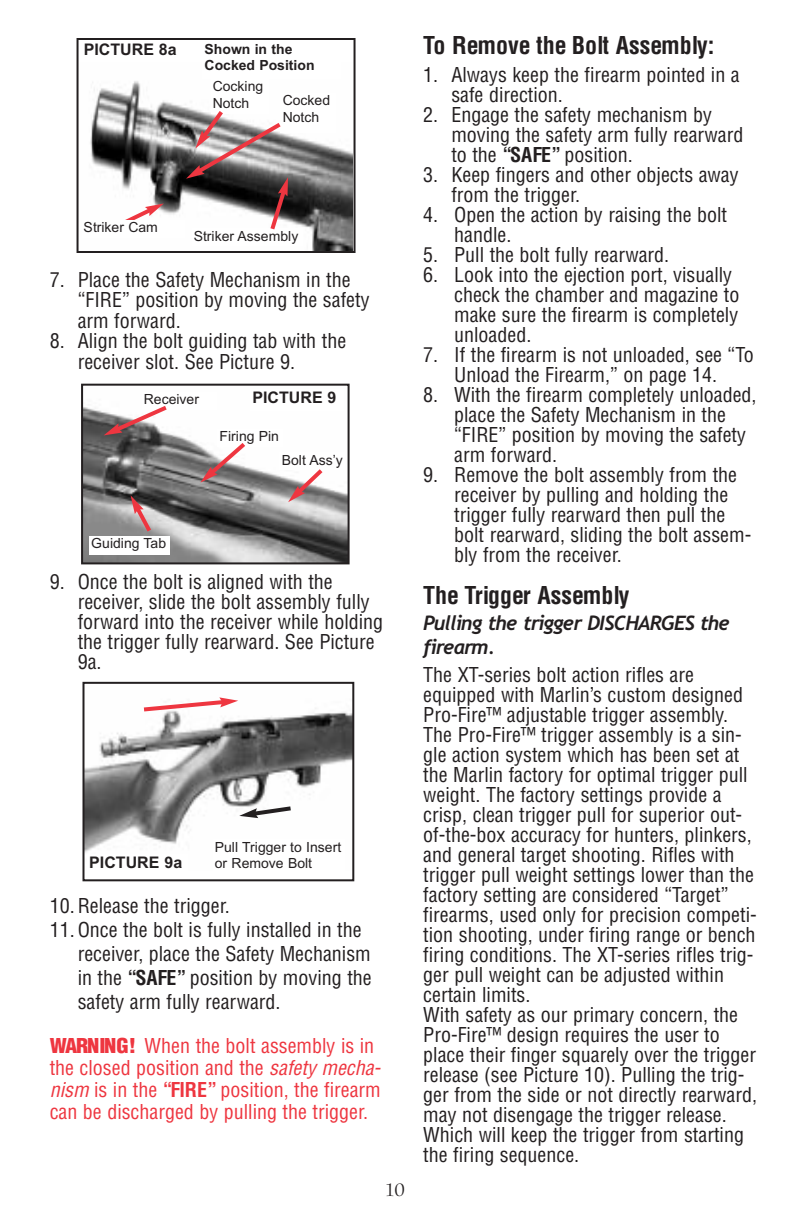
<style>
.page{position:relative;width:792px;height:1224px;background:#fff}
.page>*{position:absolute;margin:0;border:0;box-sizing:border-box;transform-origin:0 0}
.t1{font:700 condensed 24px "Helvetica";color:#231f20}
.t2{font:condensed 20px/20px "Helvetica";color:#231f20}
.t3{font:condensed 20px/22px "Helvetica";color:#ee3640}
.t4{font:italic 700 20px/24.2px "Trebuchet";letter-spacing:-.04em;color:#231f20}
.t5{font:20px "Bernhard Modern";color:#231f20}
.t6{font:700 16px "Arial";color:#231f20}
.t7{font:14px/16.8px "Arial";color:#231f20}
.t8{font:700 14px/16.8px "Arial";color:#231f20}
.s1{font-weight:700}
.s2{font-weight:900}
.s3{font-style:italic}
</style>
<div class="page">
<img style="left:85px;top:712px;width:266px;height:141px">
<div style="left:82px;top:682px;width:272px;height:199px;border:2px solid #231f20"></div>
<div style="left:213px;top:839px;width:131px;height:35px;background:#fff"></div>
<svg style="left:140px;top:697px;width:98px;height:17px"></svg>
<img style="left:90px;top:81px;width:262px;height:169px">
<div style="left:77px;top:38px;width:279px;height:215px;border:2px solid #231f20"></div>
<div style="left:192px;top:229px;width:111px;height:17px;background:#fff"></div>
<div style="left:211px;top:77px;width:58px;height:37px;background:#fff"></div>
<div style="left:281px;top:93px;width:55px;height:40px;background:#fff"></div>
<svg style="left:119px;top:203px;width:45px;height:17px"></svg>
<svg style="left:239px;top:804px;width:56px;height:14px"></svg>
<img style="left:84px;top:407px;width:263px;height:154px">
<div style="left:81px;top:384px;width:269px;height:180px;border:2px solid #231f20"></div>
<div style="left:250px;top:389px;width:93px;height:21px;background:#fff"></div>
<div style="left:89px;top:536px;width:81px;height:19px;background:#fff"></div>
<div style="left:218px;top:429px;width:65px;height:18px;background:#fff"></div>
<div style="left:142px;top:392px;width:75px;height:18px;background:#fff"></div>
<div style="left:280px;top:453px;width:65px;height:17px;background:#fff"></div>
<svg style="left:200px;top:439px;width:50px;height:44px"></svg>
<svg style="left:288px;top:469px;width:39px;height:33px"></svg>
<svg style="left:131px;top:495px;width:24px;height:41px"></svg>
<svg style="left:104px;top:406px;width:67px;height:29px"></svg>
<div style="left:82px;top:220px;width:102px;height:18px;background:#fff"></div>
<svg style="left:186px;top:107px;width:103px;height:127px"></svg>
<p class="t6" style="left:84px;top:40px;width:94px">PICTURE 8a</p>
<p class="t8" style="left:205px;top:40px;width:112px">Shown in the<br>Cocked Position</p>
<p class="t7" style="left:213px;top:78px;width:52px">Cocking<br>Notch</p>
<p class="t7" style="left:283px;top:92px;width:49px">Cocked<br>Notch</p>
<p class="t7" style="left:84px;top:219px;width:76px">Striker Cam</p>
<p class="t7" style="left:194px;top:227px;width:106px">Striker Assembly</p>
<p class="t2" style="left:78px;top:269px;width:293px;line-height:20.6px;text-indent:-28px">7. Place the Safety Mechanism in the “FIRE” position by moving the safety arm forward.</p>
<p class="t2" style="left:78px;top:331px;width:270px;line-height:20.6px;text-indent:-28px">8. Align the bolt guiding tab with the receiver slot. See Picture 9.</p>
<p class="t7" style="left:144px;top:391px;width:57px">Receiver</p>
<p class="t6" style="left:252px;top:388px;width:86px">PICTURE 9</p>
<p class="t7" style="left:220px;top:428px;width:61px">Firing Pin</p>
<p class="t7" style="left:282px;top:452px;width:63px">Bolt Ass’y</p>
<p class="t7" style="left:91px;top:535px;width:76px">Guiding Tab</p>
<p class="t2" style="left:78px;top:572px;width:307px;text-indent:-28px">9. Once the bolt is aligned with the receiver, slide the bolt assembly fully forward into the receiver while holding the trigger fully rearward. See Picture<br>9a.</p>
<p class="t6" style="left:89px;top:853px;width:94px">PICTURE 9a</p>
<p class="t7" style="left:215px;top:838px;width:128px">Pull Trigger to Insert or Remove Bolt</p>
<p class="t2" style="left:50px;top:896px;width:182px">10. Release the trigger.</p>
<p class="t2" style="left:78px;top:918px;width:296px;line-height:24px;text-indent:-28px">11. Once the bolt is fully installed in the receiver, place the Safety Mechanism in the <span class="s1">“SAFE”</span> position by moving the safety arm fully rearward.</p>
<p class="t3" style="left:50px;top:1035px;width:333px"><span class="s2">WARNING!</span> When the bolt assembly is in the closed position and the <span class="s3">safety mecha&shy;nism</span> is in the <span class="s1">“FIRE”</span> position, the firearm can be discharged by pulling the trigger.</p>
<p class="t5" style="left:385px;top:1181px;width:22px">10</p>
<p class="t1" style="left:423px;top:32px;width:293px">To Remove the Bolt Assembly:</p>
<p class="t2" style="left:451px;top:66px;width:290px;text-indent:-28px">1. Always keep the firearm pointed in a safe direction.</p>
<p class="t2" style="left:451px;top:106px;width:294px;text-indent:-28px">2. Engage the safety mechanism by moving the safety arm fully rearward to the <span class="s1">“SAFE”</span> position.</p>
<p class="t2" style="left:451px;top:166px;width:289px;text-indent:-28px">3. Keep fingers and other objects away from the trigger.</p>
<p class="t2" style="left:454px;top:206px;width:274px;text-indent:-31px">4. Open the action by raising the bolt handle.</p>
<p class="t2" style="left:423px;top:246px;width:247px">5. Pull the bolt fully rearward.</p>
<p class="t2" style="left:454px;top:266px;width:287px;text-indent:-31px">6. Look into the ejection port, visually check the chamber and magazine to make sure the firearm is completely unloaded.</p>
<p class="t2" style="left:423px;top:346px;width:332px;text-align:center">7. If the firearm is not unloaded, see “To<br>Unload the Firearm,” on page 14.</p>
<p class="t2" style="left:454px;top:386px;width:304px;text-indent:-31px">8. With the firearm completely unloaded, place the Safety Mechanism in the “FIRE” position by moving the safety arm forward.</p>
<p class="t2" style="left:454px;top:466px;width:299px;text-indent:-31px">9. Remove the bolt assembly from the receiver by pulling and holding the trigger fully rearward then pull the bolt rearward, sliding the bolt assem&shy;bly from the receiver.</p>
<p class="t1" style="left:423px;top:582px;width:208px">The Trigger Assembly</p>
<p class="t4" style="left:423px;top:611px;width:308px">Pulling the trigger DISCHARGES the firearm.</p>
<p class="t2" style="left:423px;top:665px;width:335px">The XT-series bolt action rifles are equipped with Marlin’s custom designed Pro-Fire™ adjustable trigger assembly.<br>The Pro-Fire™ trigger assembly is a sin&shy;gle action system which has been set at the Marlin factory for optimal trigger pull weight. The factory settings provide a crisp, clean trigger pull for superior out&shy;of-the-box accuracy for hunters, plinkers, and general target shooting. Rifles with trigger pull weight settings lower than the factory setting are considered “Target” firearms, used only for precision competi&shy;tion shooting, under firing range or bench firing conditions. The XT-series rifles trig&shy;ger pull weight can be adjusted within certain limits.<br>With safety as our primary concern, the Pro-Fire™ design requires the user to place their finger squarely over the trigger release (see Picture 10). Pulling the trig&shy;ger from the side or not directly rearward, may not disengage the trigger release.<br>Which will keep the trigger from starting the firing sequence.</p>
</div>
